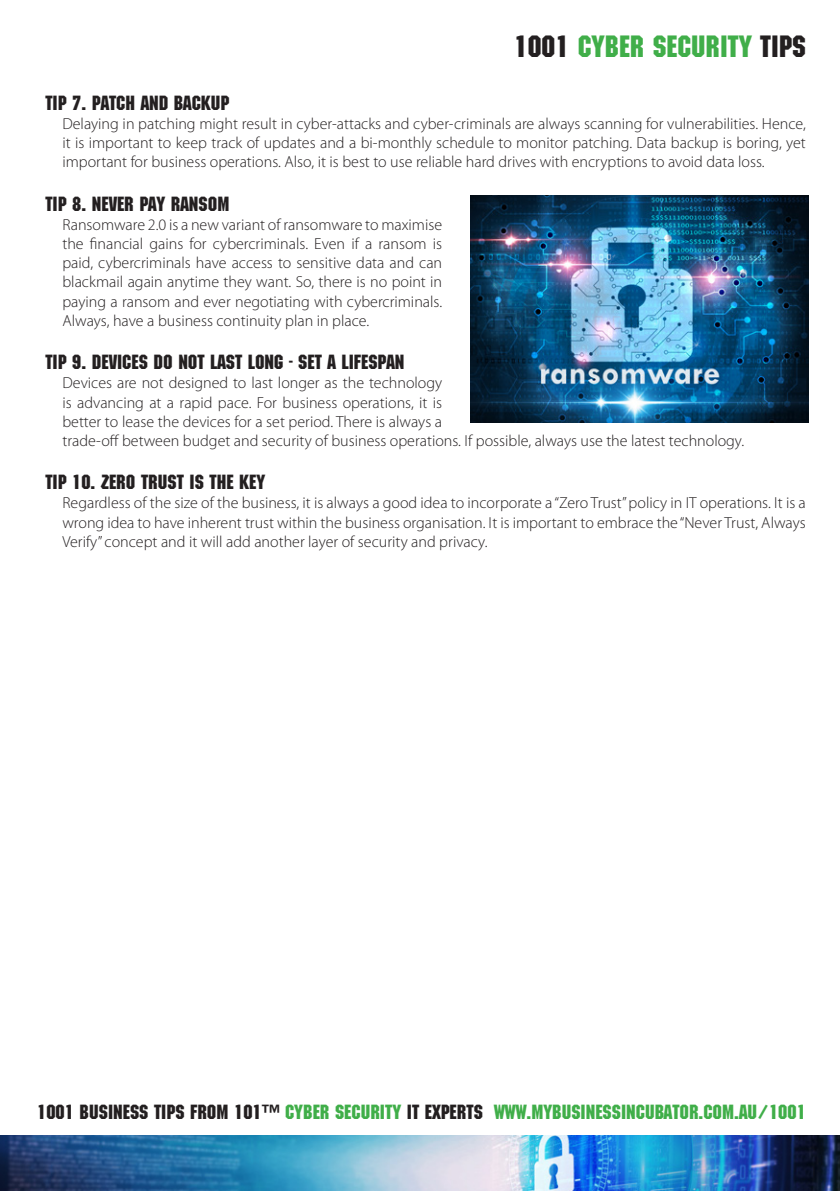
<style>
.page{position:relative;width:840px;height:1191px;background:#fff}
.page>*{position:absolute;margin:0;border:0;box-sizing:border-box;transform-origin:0 0}
.t1{font:30px "Machine";color:#40ae49}
.Paragraph_Style_1{font:20px "Machine";color:#231f20}
.t2{font:20px "Machine";color:#40ae49}
.Paragraph_Style_1-2{font:300 16px/19.2px "Myriad Pro";color:#231f20;text-align:justify}
.s1{color:#231f20}
</style>
<div class="page">
<img style="left:0;top:1135px;width:839px;height:56px">
<img style="left:470px;top:195px;width:338px;height:227px">
<p class="t1" style="left:513px;top:29px;width:293px"><span class="s1">1001</span> CYBER SECURITY <span class="s1">TIPS</span></p>
<p class="Paragraph_Style_1" style="left:45px;top:91px;width:185px">TIP 7. PATCH AND BACKUP</p>
<p class="Paragraph_Style_1-2" style="left:62px;top:114px;width:744px">Delaying in patching might result in cyber-attacks and cyber-criminals are always scanning for vulnerabilities. Hence, it is important to keep track of updates and a bi-monthly schedule to monitor patching. Data backup is boring, yet important for business operations. Also, it is best to use reliable hard drives with encryptions to avoid data loss.</p>
<p class="Paragraph_Style_1" style="left:45px;top:192px;width:185px">TIP 8. NEVER PAY RANSOM</p>
<p class="Paragraph_Style_1-2" style="left:62px;top:215px;width:381px">Ransomware 2.0 is a new variant of ransomware to maximise the financial gains for cybercriminals. Even if a ransom is paid, cybercriminals have access to sensitive data and can blackmail again anytime they want. So, there is no point in paying a ransom and ever negotiating with cybercriminals.<br>Always, have a business continuity plan in place.</p>
<p class="Paragraph_Style_1" style="left:45px;top:350px;width:360px">TIP 9. DEVICES DO NOT LAST LONG - SET A LIFESPAN</p>
<p class="Paragraph_Style_1-2" style="left:62px;top:374px;width:683px;text-align:left">Devices are not designed to last longer as the technology<br>is advancing at a rapid pace. For business operations, it is<br>better to lease the devices for a set period. There is always a<br>trade-off between budget and security of business operations. If possible, always use the latest technology.</p>
<p class="Paragraph_Style_1" style="left:45px;top:470px;width:221px">TIP 10. ZERO TRUST IS THE KEY</p>
<p class="Paragraph_Style_1-2" style="left:62px;top:494px;width:744px">Regardless of the size of the business, it is always a good idea to incorporate a “Zero Trust” policy in IT operations. It is a wrong idea to have inherent trust within the business organisation. It is important to embrace the “Never Trust, Always Verify” concept and it will add another layer of security and privacy.</p>
<p class="t2" style="left:37px;top:1100px;width:769px"><span class="s1">1001 BUSINESS TIPS FROM 101™</span> CYBER SECURITY <span class="s1">IT EXPERTS</span> WWW.MYBUSINESSINCUBATOR.COM.AU/1001</p>
</div>
